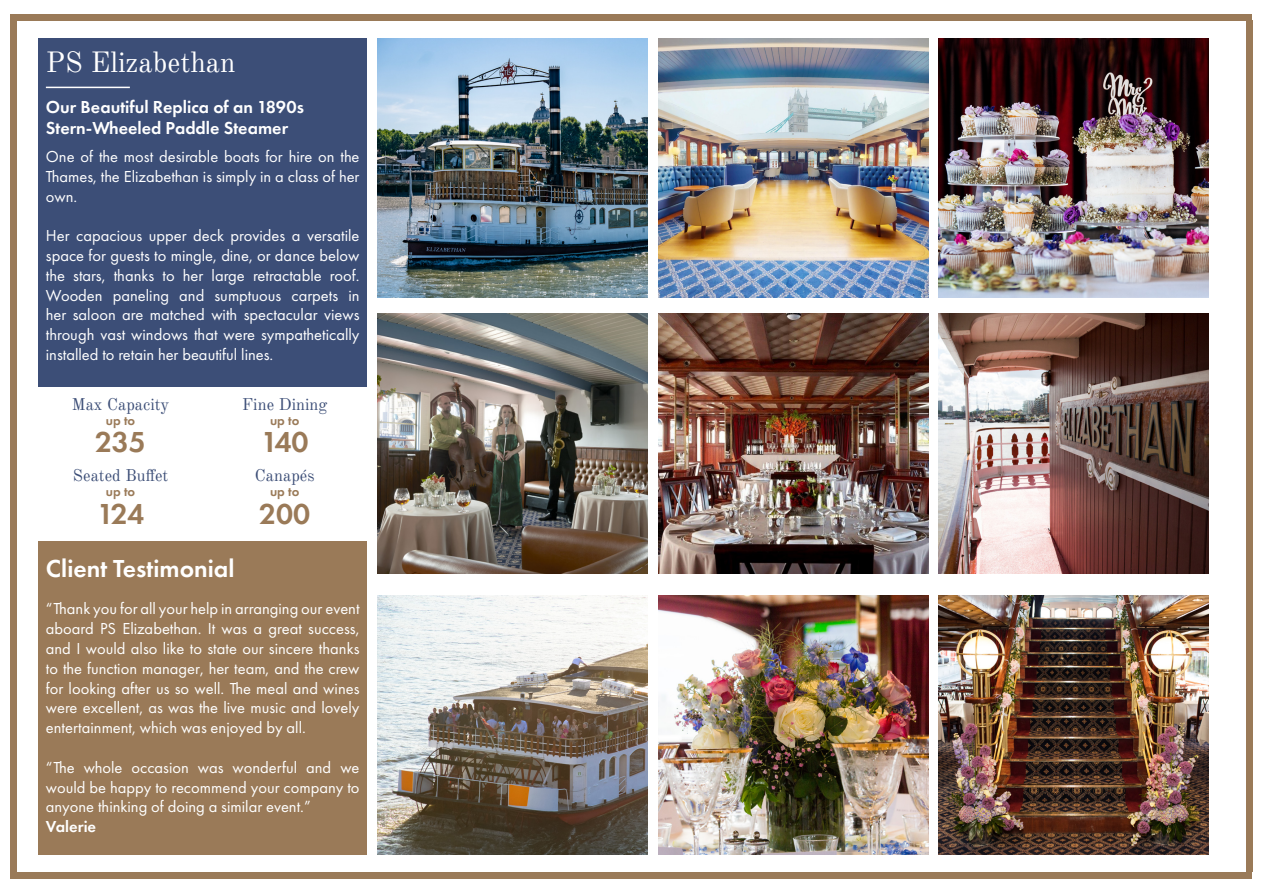
<style>
.page{position:relative;width:1263px;height:893px;background:#fff}
.page>*{position:absolute;margin:0;border:0;box-sizing:border-box;transform-origin:0 0}
.t1{font:600 30px "Futura PT";letter-spacing:-.005em;color:#9a7a58}
.t2{font:28.5px "Old Standard TT";color:#fff}
.t3{font:600 25.5px "Futura PT";color:#fff}
.t4{font:600 18px "Futura PT";color:#fff}
.t5{font:16.5px/19.8px "Futura PT";color:#fff;text-align:justify}
.t6{font:16.5px "Old Standard TT";color:#3c4e77}
.t7{font:600 16.5px "Futura PT";color:#fff}
.t8{font:600 13.5px "Futura PT";color:#9a7a58}
</style>
<div class="page">
<div style="left:1246px;top:21px;width:6px;height:851px;background:#9a7a58"></div>
<div style="left:11px;top:21px;width:6px;height:851px;background:#9a7a58"></div>
<div style="left:11px;top:14px;width:1241px;height:7px;background:#9a7a58"></div>
<div style="left:11px;top:872px;width:1241px;height:7px;background:#9a7a58"></div>
<div style="left:38px;top:38px;width:329px;height:349px;background:#3c4e77"></div>
<div style="left:38px;top:541px;width:329px;height:313px;background:#9a7a58"></div>
<hr style="left:46px;top:87px;width:84px;height:1px;background:#fff">
<img style="left:378px;top:38px;width:270px;height:260px">
<img style="left:378px;top:314px;width:270px;height:259px">
<img style="left:378px;top:595px;width:270px;height:259px">
<img style="left:658px;top:38px;width:270px;height:260px">
<img style="left:658px;top:314px;width:270px;height:259px">
<img style="left:658px;top:595px;width:270px;height:259px">
<img style="left:939px;top:38px;width:270px;height:260px">
<img style="left:939px;top:314px;width:270px;height:259px">
<img style="left:939px;top:595px;width:270px;height:259px">
<p class="t2" style="left:46px;top:45px;width:191px">PS Elizabethan</p>
<p class="t4" style="left:46px;top:95px;width:260px">Our Beautiful Replica of an 1890s</p>
<p class="t4" style="left:46px;top:117px;width:244px">Stern-Wheeled Paddle Steamer</p>
<p class="t5" style="left:46px;top:147px;width:315px">One of the most desirable boats for hire on the Thames, the Elizabethan is simply in a class of her own.</p>
<p class="t5" style="left:46px;top:226px;width:315px">Her capacious upper deck provides a versatile space for guests to mingle, dine, or dance below the stars, thanks to her large retractable roof.<br>Wooden paneling and sumptuous carpets in her saloon are matched with spectacular views through vast windows that were sympathetically installed to retain her beautiful lines.</p>
<p class="t6" style="left:72px;top:394px;width:99px">Max Capacity</p>
<p class="t6" style="left:242px;top:394px;width:87px">Fine Dining</p>
<p class="t8" style="left:106px;top:412px;width:31px">up to</p>
<p class="t8" style="left:270px;top:412px;width:31px">up to</p>
<p class="t1" style="left:95px;top:423px;width:52px">235</p>
<p class="t1" style="left:261px;top:423px;width:49px">140</p>
<p class="t6" style="left:73px;top:466px;width:97px">Seated Buffet</p>
<p class="t6" style="left:255px;top:466px;width:61px">Canapés</p>
<p class="t8" style="left:106px;top:483px;width:31px">up to</p>
<p class="t8" style="left:270px;top:483px;width:31px">up to</p>
<p class="t1" style="left:97px;top:495px;width:48px">124</p>
<p class="t1" style="left:259px;top:495px;width:53px">200</p>
<p class="t3" style="left:46px;top:553px;width:190px">Client Testimonial</p>
<p class="t5" style="left:46px;top:599px;width:315px">“Thank you for all your help in arranging our event aboard PS Elizabethan. It was a great success, and I would also like to state our sincere thanks to the function manager, her team, and the crew for looking after us so well. The meal and wines were excellent, as was the live music and lovely entertainment, which was enjoyed by all.</p>
<p class="t5" style="left:46px;top:757px;width:315px">“The whole occasion was wonderful and we would be happy to recommend your company to anyone thinking of doing a similar event.”</p>
<p class="t7" style="left:46px;top:816px;width:52px">Valerie</p>
</div>
